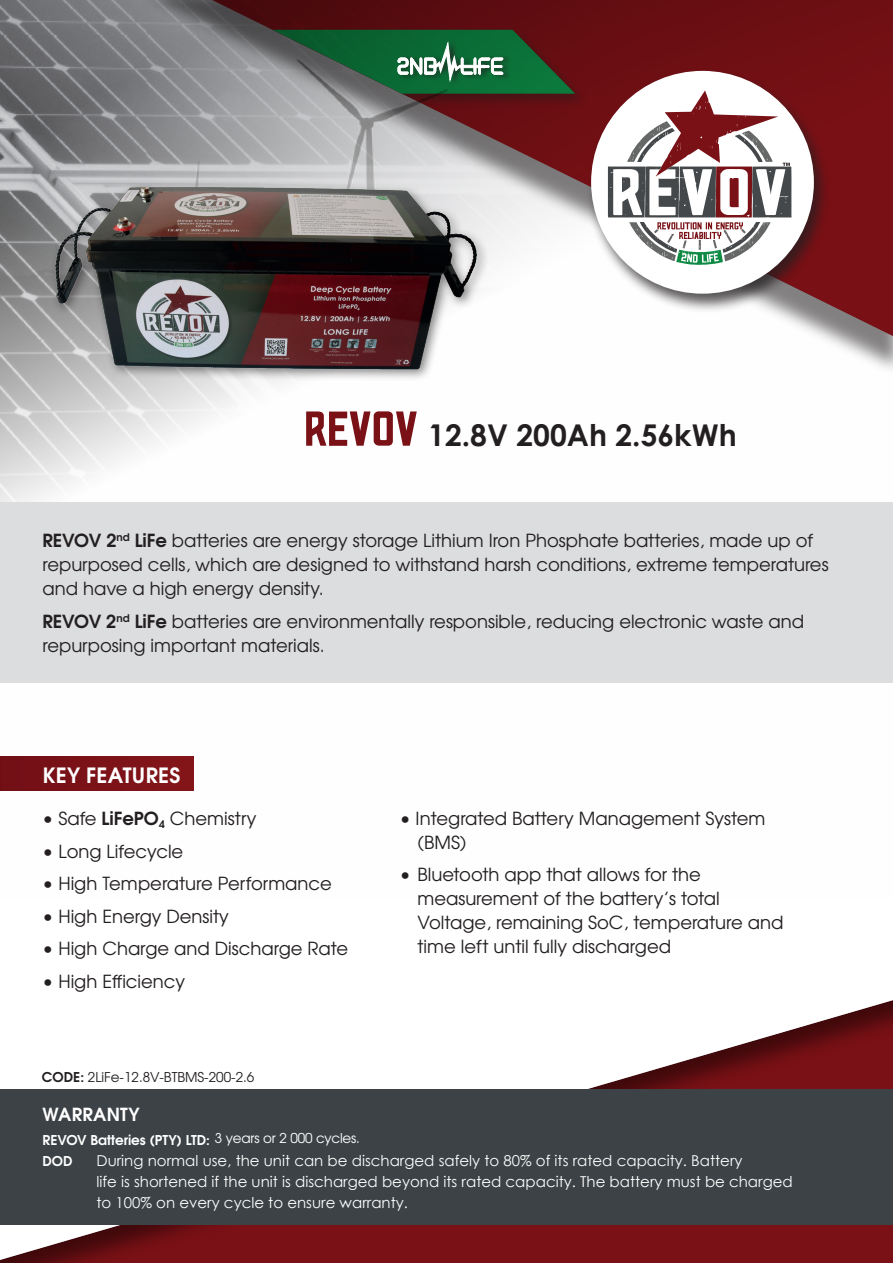
<style>
.page{position:relative;width:893px;height:1263px;background:#fff}
.page>*{position:absolute;margin:0;border:0;box-sizing:border-box;transform-origin:0 0}
.t1{font:700 30px "Century Gothic";color:#231f20}
.t2{font:700 21px "Te X Gyre Adventor";letter-spacing:.015em;color:#fff}
.t3{font:18px/24px "Te X Gyre Adventor";color:#231f20}
.t4{font:700 18px "Te X Gyre Adventor";letter-spacing:.015em;color:#fff}
.t5{font:15px/21px "Century Gothic";color:#fff}
.t6{font:700 13.5px/21.6px "Te X Gyre Adventor";color:#fff}
.t7{font:13.5px "Te X Gyre Adventor";color:#231f20}
.s1{font-weight:700}
.s2{font-weight:400}
</style>
<div class="page">
<div style="left:0;top:904px;width:893px;height:359px;background:#231f20;opacity:.55"></div>
<img style="left:0;top:0;width:194px;height:791px">
<div style="left:139px;top:0;width:754px;height:376px;background:#231f20;opacity:.56"></div>
<svg style="left:169px;top:0;width:724px;height:347px"></svg>
<div style="left:260px;top:27px;width:329px;height:82px;background:#231f20;opacity:.41"></div>
<svg style="left:272px;top:30px;width:303px;height:64px;background:#396a4a"></svg>
<div style="left:0;top:502px;width:893px;height:181px;background:#dcdddf"></div>
<div style="left:586px;top:68px;width:245px;height:245px;background:#231f20;opacity:.75"></div>
<div style="left:591px;top:71px;width:223px;height:223px;background:#fff;border-radius:50%"></div>
<svg style="left:608px;top:91px;width:184px;height:174px"></svg>
<div style="left:0;top:757px;width:193px;height:34px;background:#7b1218"></div>
<div style="left:0;top:1090px;width:893px;height:135px;background:#3c4246"></div>
<img style="left:33px;top:141px;width:460px;height:307px">
<h1 class="t1" style="left:428px;top:412px;width:310px">12.8V 200Ah 2.56kWh</h1>
<p class="t3" style="left:43px;top:528px;width:788px"><span class="s1">REVOV 2</span><sup>nd</sup> <span class="s1">LiFe</span> batteries are energy storage Lithium Iron Phosphate batteries, made up of repurposed cells, which are designed to withstand harsh conditions, extreme temperatures and have a high energy density.</p>
<p class="t3" style="left:43px;top:608px;width:763px"><span class="s1">REVOV 2</span><sup>nd</sup> <span class="s1">LiFe</span> batteries are environmentally responsible, reducing electronic waste and repurposing important materials.</p>
<p class="t2" style="left:43px;top:757px;width:139px">KEY FEATURES</p>
<p class="t3" style="left:43px;top:805px;width:216px">• Safe <span class="s1">LiFePO</span><sub>4</sub> Chemistry</p>
<p class="t3" style="left:43px;top:838px;width:142px">• Long Lifecycle</p>
<p class="t3" style="left:43px;top:870px;width:291px">• High Temperature Performance</p>
<p class="t3" style="left:43px;top:903px;width:188px">• High Energy Density</p>
<p class="t3" style="left:43px;top:935px;width:307px">• High Charge and Discharge Rate</p>
<p class="t3" style="left:43px;top:968px;width:144px">• High Efficiency</p>
<p class="t7" style="left:42px;top:1066px;width:214px"><span class="s1">CODE:</span> 2LiFe-12.8V-BTBMS-200-2.6</p>
<p class="t4" style="left:43px;top:1099px;width:99px">WARRANTY</p>
<p class="t3" style="left:417px;top:805px;width:350px;text-indent:-18px">• Integrated Battery Management System (BMS)</p>
<p class="t3" style="left:417px;top:861px;width:367px;text-indent:-18px">• Bluetooth app that allows for the measurement of the battery’s total Voltage, remaining SoC, temperature and time left until fully discharged</p>
<p class="t6" style="left:43px;top:1127px;width:319px">REVOV Batteries (PTY) LTD: <span class="s2">3 years or 2 000 cycles.<br></span>DOD</p>
<p class="t5" style="left:97px;top:1150px;width:698px">During normal use, the unit can be discharged safely to 80% of its rated capacity. Battery<br>life is shortened if the unit is discharged beyond its rated capacity. The battery must be charged to 100% on every cycle to ensure warranty.</p>
</div>
